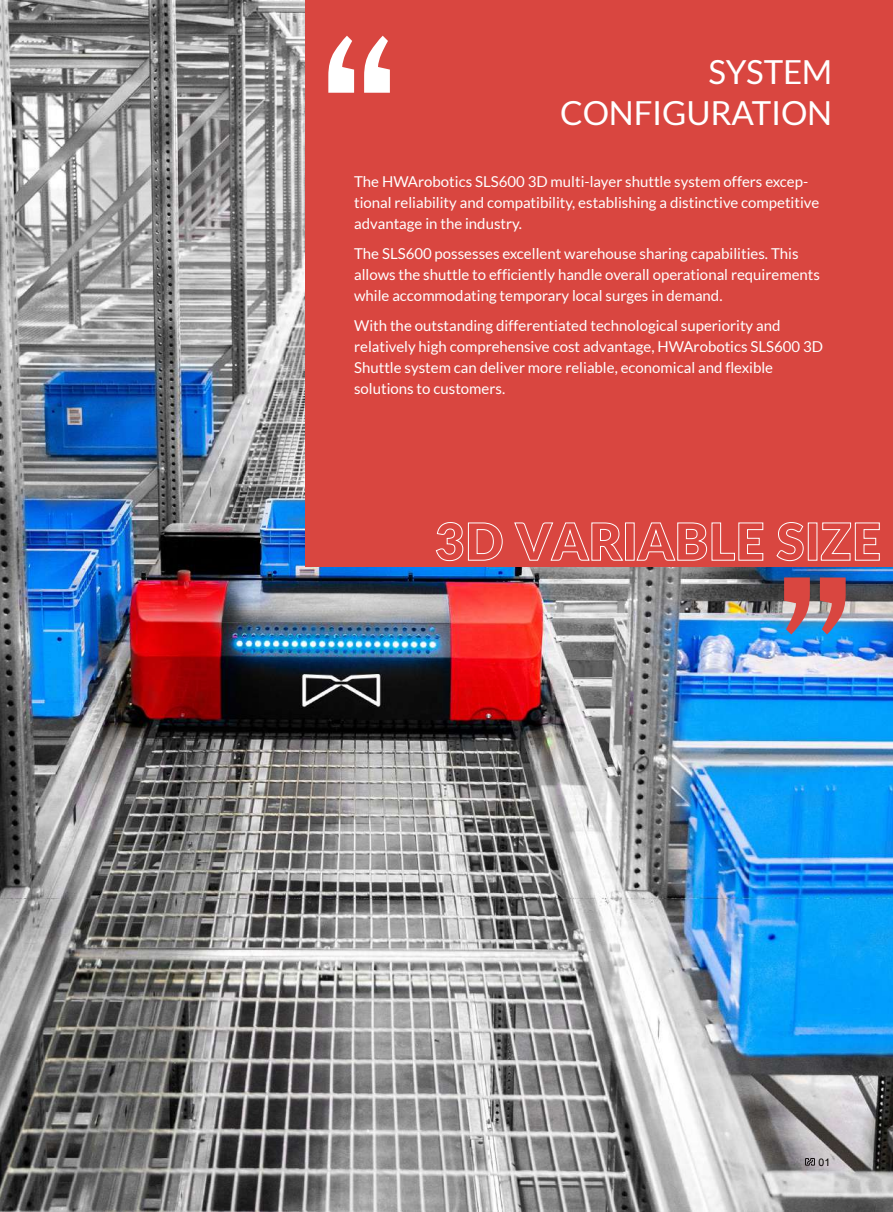
<style>
.page{position:relative;width:893px;height:1212px;background:#fff}
.page>*{position:absolute;margin:0;border:0;box-sizing:border-box;transform-origin:0 0}
.t1{font:33.15px/41.4px "Lato";letter-spacing:-.005em;color:#fff;text-align:right}
.t2{font:15px/21px "Lato";color:#fff}
.t3{font:10.5px "Arial";color:#040000}
</style>
<div class="page">
<img style="left:0;top:0;width:893px;height:1212px">
<svg style="left:805px;top:1158px;width:10px;height:7px"></svg>
<div style="left:305px;top:0;width:588px;height:566px;background:#d94640"></div>
<svg style="left:435px;top:522px;width:68px;height:39px"></svg>
<svg style="left:514px;top:522px;width:109px;height:39px"></svg>
<div style="left:625px;top:523px;width:9px;height:38px;border:1px solid #fff"></div>
<svg style="left:636px;top:522px;width:128px;height:39px"></svg>
<svg style="left:776px;top:522px;width:28px;height:39px"></svg>
<div style="left:808px;top:523px;width:9px;height:38px;border:1px solid #fff"></div>
<svg style="left:820px;top:522px;width:60px;height:39px"></svg>
<svg style="left:328px;top:36px;width:62px;height:57px"></svg>
<svg style="left:784px;top:577px;width:62px;height:57px;background:#a86c77"></svg>
<h1 class="t1" style="left:560px;top:51px;width:274px">SYSTEM<br>CONFIGURATION</h1>
<p class="t2" style="left:354px;top:171px;width:467px">The HWArobotics SLS600 3D multi-layer shuttle system offers excep&shy;tional reliability and compatibility, establishing a distinctive competitive advantage in the industry.</p>
<p class="t2" style="left:354px;top:243px;width:467px">The SLS600 possesses excellent warehouse sharing capabilities. This allows the shuttle to efficiently handle overall operational requirements while accommodating temporary local surges in demand.</p>
<p class="t2" style="left:354px;top:315px;width:471px">With the outstanding differentiated technological superiority and relatively high comprehensive cost advantage, HWArobotics SLS600 3D Shuttle system can deliver more reliable, economical and flexible solutions to customers.</p>
<p class="t3" style="left:818px;top:1155px;width:13px">01</p>
</div>
